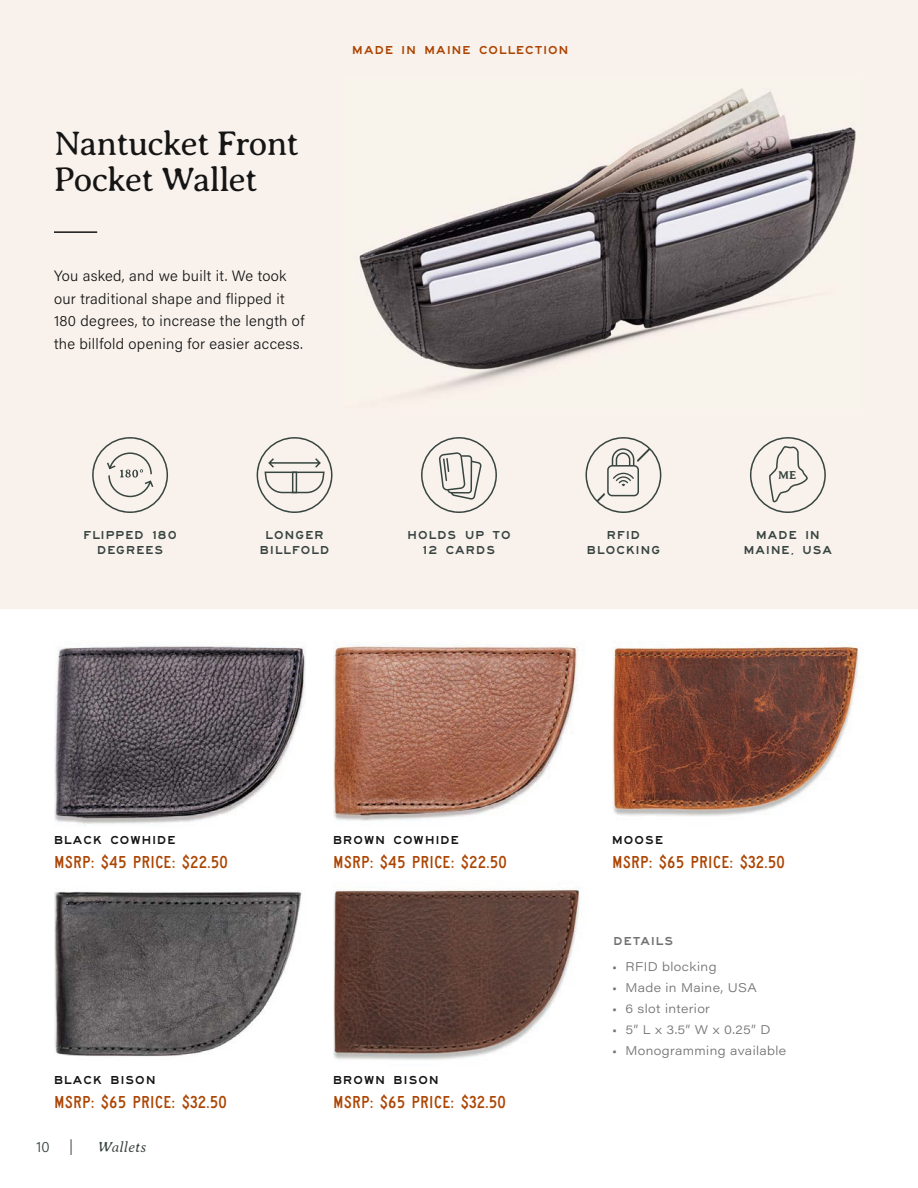
<style>
.page{position:relative;width:918px;height:1188px;background:#fff}
.page>*{position:absolute;margin:0;border:0;box-sizing:border-box;transform-origin:0 0}
.Heading_2{font:300 34.5px/36px "Averia Serif Libre";letter-spacing:-.025em;color:#151515}
.Price{font:18px "Saa Series CD";letter-spacing:.01em;color:#ac4503}
.Paragraph_Large{font:300 15px/22.5px "Acumin Pro";letter-spacing:.02em;color:#151515}
.Paragraph_Large-2{font:italic 300 15px "Averia Serif Libre";letter-spacing:.02em;color:#384441}
.Paragraph_Large-3{font:300 15px "Acumin Pro";color:#384441}
.t1{font:300 12.3px "Acumin Pro Wide";letter-spacing:.03em;color:#727272}
.Heading_4{font:12px/15px "Saa Series FD";letter-spacing:.1em;color:#384441;text-align:center}
.Heading_4-2{font:12px "Saa Series FD";letter-spacing:.1em;color:#151515}
.Heading_4-3{font:12px "Saa Series FD";letter-spacing:.1em;color:#ac4503}
.H4_-_Details{font:12px "Saa Series FD";letter-spacing:.1em;color:#727272}
.t2{font:700 11.7px "Averia Serif Libre";color:#384540}
</style>
<div class="page">
<div style="left:0;top:0;width:918px;height:609px;background:#f9f2ec"></div>
<img style="left:359px;top:88px;width:497px;height:306px">
<img style="left:333px;top:645px;width:246px;height:176px">
<img style="left:54px;top:646px;width:252px;height:179px">
<img style="left:55px;top:891px;width:247px;height:166px">
<img style="left:333px;top:887px;width:247px;height:173px">
<img style="left:612px;top:643px;width:247px;height:173px">
<hr style="left:54px;top:231px;width:43px;height:2px;background:#151515">
<svg style="left:257px;top:437px;width:75px;height:76px"></svg>
<svg style="left:92px;top:437px;width:76px;height:76px"></svg>
<svg style="left:421px;top:437px;width:76px;height:76px"></svg>
<svg style="left:586px;top:437px;width:75px;height:76px"></svg>
<svg style="left:750px;top:437px;width:76px;height:76px"></svg>
<p class="Heading_2" style="left:54px;top:125px;width:247px">Nantucket Front<br>Pocket Wallet</p>
<p class="Paragraph_Large" style="left:54px;top:264px;width:252px">You asked, and we built it. We took our traditional shape and flipped it 180 degrees, to increase the length of the billfold opening for easier access.</p>
<p class="Heading_4-3" style="left:352px;top:43px;width:218px">MADE IN MAINE COLLECTION</p>
<p class="Heading_4" style="left:83px;top:527px;width:95px">FLIPPED 180<br>DEGREES</p>
<p class="Heading_4" style="left:260px;top:527px;width:71px">LONGER<br>BILLFOLD</p>
<p class="Heading_4" style="left:408px;top:527px;width:105px">HOLDS UP TO<br>12 CARDS</p>
<p class="Heading_4" style="left:587px;top:527px;width:75px">RFID<br>BLOCKING</p>
<p class="t2" style="left:778px;top:468px;width:20px">ME</p>
<p class="Heading_4" style="left:744px;top:527px;width:90px">MADE IN<br>MAINE, USA</p>
<p class="Heading_4-2" style="left:54px;top:834px;width:123px">BLACK COWHIDE</p>
<p class="Heading_4-2" style="left:333px;top:834px;width:127px">BROWN COWHIDE</p>
<p class="Price" style="left:54px;top:852px;width:176px">MSRP: $45 PRICE: $22.50</p>
<p class="Price" style="left:333px;top:852px;width:176px">MSRP: $45 PRICE: $22.50</p>
<p class="Heading_4-2" style="left:54px;top:1074px;width:103px">BLACK BISON</p>
<p class="Heading_4-2" style="left:333px;top:1074px;width:107px">BROWN BISON</p>
<p class="Price" style="left:54px;top:1092px;width:175px">MSRP: $65 PRICE: $32.50</p>
<p class="Price" style="left:333px;top:1092px;width:175px">MSRP: $65 PRICE: $32.50</p>
<p class="Paragraph_Large-3" style="left:36px;top:1136px;width:15px">10</p>
<p class="Paragraph_Large-3" style="left:69px;top:1135px;width:6px">|</p>
<p class="Paragraph_Large-2" style="left:98px;top:1138px;width:50px">Wallets</p>
<p class="Heading_4-2" style="left:612px;top:834px;width:52px">MOOSE</p>
<p class="Price" style="left:612px;top:852px;width:175px">MSRP: $65 PRICE: $32.50</p>
<p class="H4_-_Details" style="left:613px;top:934px;width:61px">DETAILS</p>
<p class="t1" style="left:612px;top:958px;width:106px">• RFID blocking</p>
<p class="t1" style="left:612px;top:979px;width:146px">• Made in Maine, USA</p>
<p class="t1" style="left:612px;top:1000px;width:100px">• 6 slot interior</p>
<p class="t1" style="left:612px;top:1021px;width:160px">• 5” L x 3.5” W x 0.25” D</p>
<p class="t1" style="left:612px;top:1042px;width:176px">• Monogramming available</p>
</div>
